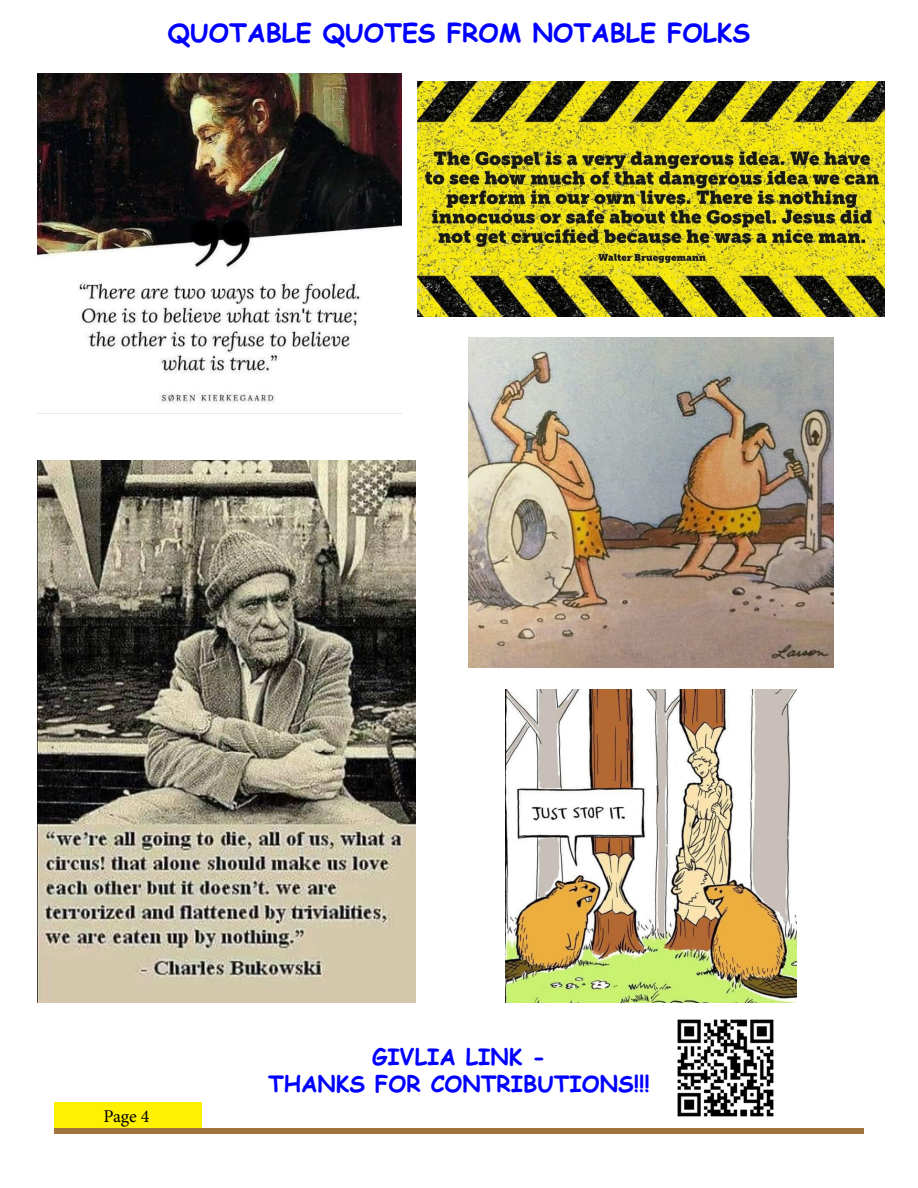
<style>
.page{position:relative;width:918px;height:1188px;background:#fff}
.page>*{position:absolute;margin:0;border:0;box-sizing:border-box;transform-origin:0 0}
.Body{font:700 25.5px "Comic Sans MS";color:#00f}
.Body-2{font:700 22.5px "Comic Sans MS";color:#00f}
.t1{font:18px "Minion Pro";color:#000}
</style>
<div class="page">
<div style="left:54px;top:1102px;width:148px;height:27px;background:#fff101"></div>
<div style="left:54px;top:1128px;width:810px;height:6px;background:#a1753d"></div>
<img style="left:677px;top:1019px;width:97px;height:98px">
<img style="left:37px;top:73px;width:365px;height:341px">
<img style="left:469px;top:338px;width:364px;height:330px">
<img style="left:37px;top:461px;width:379px;height:542px">
<img style="left:506px;top:689px;width:290px;height:314px">
<img style="left:417px;top:82px;width:468px;height:234px">
<p class="Body" style="left:168px;top:14px;width:584px">QUOTABLE QUOTES FROM NOTABLE FOLKS</p>
<p class="t1" style="left:103px;top:1104px;width:48px">Page 4</p>
<p class="Body-2" style="left:372px;top:1041px;width:175px">GIVLIA LINK -</p>
<p class="Body-2" style="left:268px;top:1068px;width:383px">THANKS FOR CONTRIBUTIONS!!!</p>
</div>
